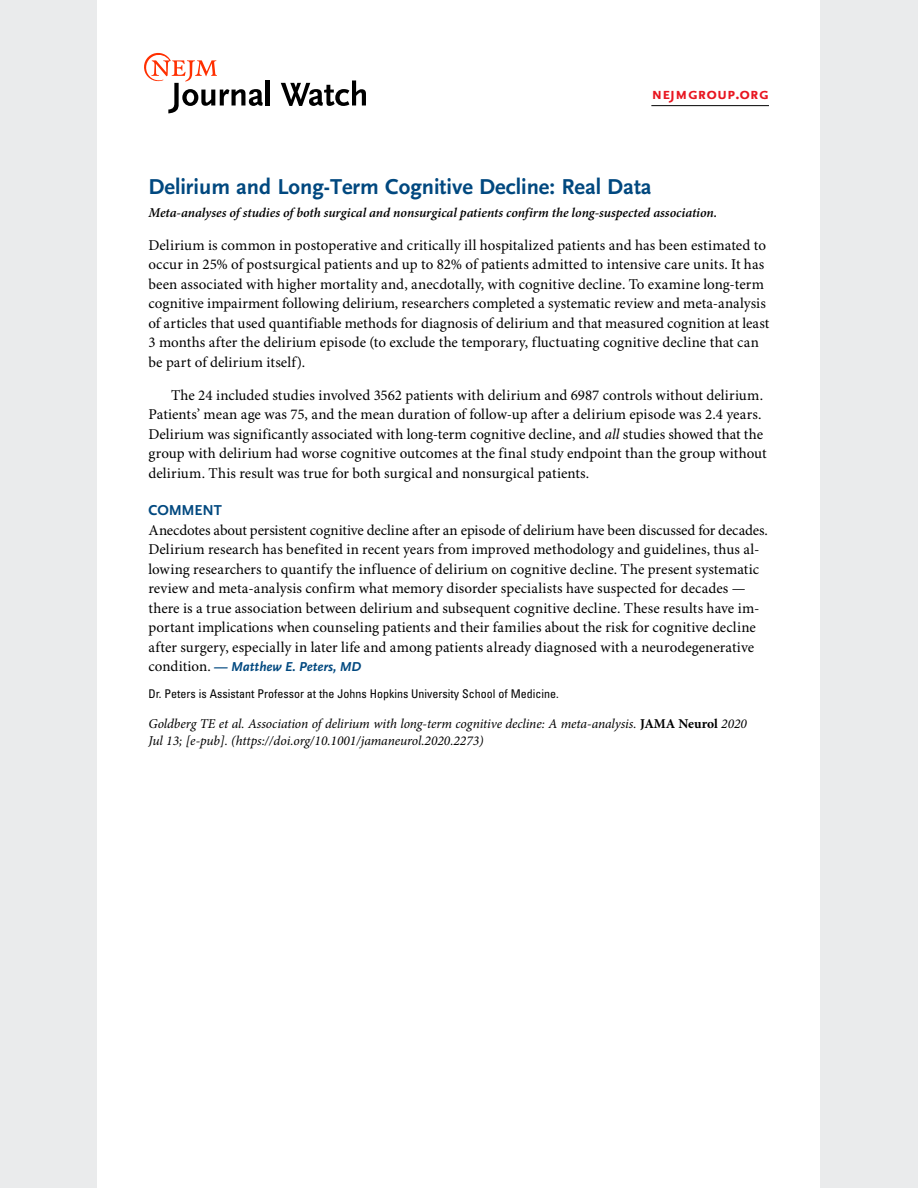
<style>
.page{position:relative;width:918px;height:1188px;background:#fff}
.page>*{position:absolute;margin:0;border:0;box-sizing:border-box;transform-origin:0 0}
.ArticleTitle{font:700 22.5px "OTNEJM Scala Sans LF";color:#00487f}
.t1{font:700 16.5px "OTNEJM Scala Sans Small LF Cap";color:#e81620}
.Body{font:15px/19.5px "Minion Pro";letter-spacing:.005em;color:#000}
.BodyIndent{font:15px/19.5px "Minion Pro";color:#000}
.CommentHead{font:700 15px "OTNEJM Scala Sans LF";letter-spacing:-.015em;color:#00487f}
.Citation{font:italic 13.5px/16.5px "Minion Pro";letter-spacing:-.005em;color:#000}
.Blurb{font:italic 600 13.5px "Minion Pro";letter-spacing:-.005em;color:#000}
.Body-2{font:italic 700 13.5px "OTNEJM Scala Sans LF";color:#00487f}
.AuthorBio{font:condensed 12px "Univers LT Std";color:#000}
.s1{font-style:italic}
.s2{font-family:"Minion Pro";font-weight:400;font-style:normal;font-size:15px;color:#000}
.s3{font-weight:700;font-style:normal}
</style>
<div class="page">
<div style="left:0;top:0;width:97px;height:1188px;background:#eaebec"></div>
<div style="left:821px;top:0;width:97px;height:1188px;background:#eaebec"></div>
<hr style="left:651px;top:105px;width:118px;height:1px;background:#000">
<hr style="left:266px;top:80px;width:4px;height:26px;background:#000">
<svg style="left:281px;top:80px;width:85px;height:26px"></svg>
<svg style="left:144px;top:53px;width:119px;height:60px"></svg>
<p class="t1" style="left:651px;top:84px;width:119px">nejmgroup.org</p>
<p class="ArticleTitle" style="left:148px;top:175px;width:505px">Delirium and Long-Term Cognitive Decline: Real Data</p>
<p class="Blurb" style="left:148px;top:204px;width:570px">Meta-analyses of studies of both surgical and nonsurgical patients confirm the long-suspected association.</p>
<p class="Body" style="left:148px;top:236px;width:623px">Delirium is common in postoperative and critically ill hospitalized patients and has been estimated to occur in 25% of postsurgical patients and up to 82% of patients admitted to intensive care units. It has been associated with higher mortality and, anecdotally, with cognitive decline. To examine long-term cognitive impairment following delirium, researchers completed a systematic review and meta-analysis of articles that used quantifiable methods for diagnosis of delirium and that measured cognition at least 3 months after the delirium episode (to exclude the temporary, fluctuating cognitive decline that can be part of delirium itself).</p>
<p class="BodyIndent" style="left:148px;top:386px;width:620px;text-indent:22px">The 24 included studies involved 3562 patients with delirium and 6987 controls without delirium.<br>Patients’ mean age was 75, and the mean duration of follow-up after a delirium episode was 2.4 years.<br>Delirium was significantly associated with long-term cognitive decline, and <span class="s1">all</span> studies showed that the group with delirium had worse cognitive outcomes at the final study endpoint than the group without delirium. This result was true for both surgical and nonsurgical patients.</p>
<p class="CommentHead" style="left:148px;top:502px;width:75px">COMMENT</p>
<p class="Body" style="left:148px;top:521px;width:621px">Anecdotes about persistent cognitive decline after an episode of delirium have been discussed for decades.<br>Delirium research has benefited in recent years from improved methodology and guidelines, thus al&shy;lowing researchers to quantify the influence of delirium on cognitive decline. The present systematic review and meta-analysis confirm what memory disorder specialists have suspected for decades — there is a true association between delirium and subsequent cognitive decline. These results have im&shy;portant implications when counseling patients and their families about the risk for cognitive decline after surgery, especially in later life and among patients already diagnosed with a neurodegenerative</p>
<p class="Body-2" style="left:148px;top:659px;width:214px"><span class="s2">condition.</span> — Matthew E. Peters, MD</p>
<p class="AuthorBio" style="left:148px;top:686px;width:412px">Dr. Peters is Assistant Professor at the Johns Hopkins University School of Medicine.</p>
<p class="Citation" style="left:148px;top:716px;width:600px">Goldberg TE et al. Association of delirium with long-term cognitive decline: A meta-analysis. <span class="s3">JAMA Neurol</span> 2020<br>Jul 13; [e-pub]. (https://doi.org/10.1001/jamaneurol.2020.2273)</p>
</div>
